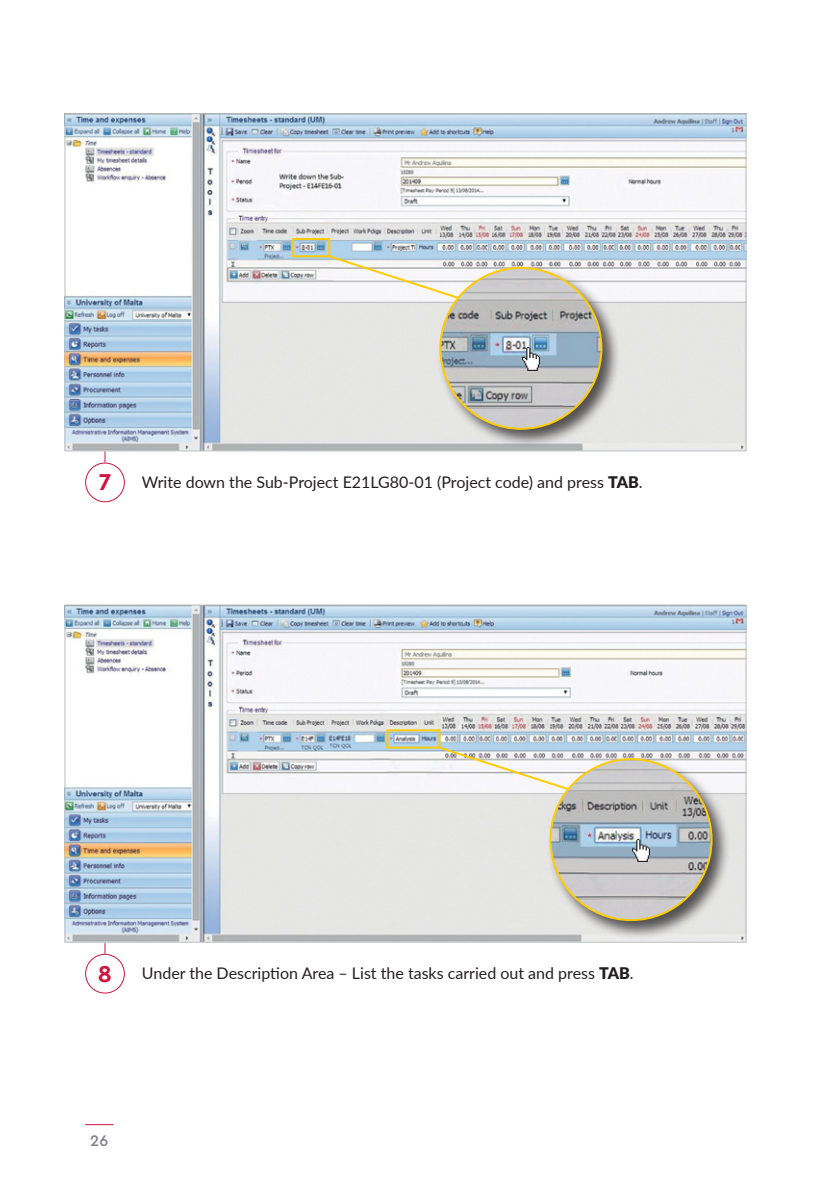
<style>
.page{position:relative;width:840px;height:1191px;background:#fff}
.page>*{position:absolute;margin:0;border:0;box-sizing:border-box;transform-origin:0 0}
.t1{font:700 24px "Cera PRO";color:#cd163f}
.t2{font:16px "Lato";color:#231f20}
.t3{font:500 16px "Cera PRO";color:#808285}
.s1{font-weight:900}
.s2{font-family:"Cera PRO";font-weight:700;font-size:24px;color:#cd163f}
</style>
<div class="page">
<svg style="left:85px;top:1124px;width:28px;height:1px"></svg>
<div style="left:85px;top:462px;width:40px;height:40px;border:1px solid #cd163f;border-radius:50%"></div>
<img style="left:67px;top:115px;width:677px;height:334px">
<div style="left:292px;top:238px;width:38px;height:19px;border:2px solid #ffcb05"></div>
<div style="left:436px;top:264px;width:185px;height:184px;background:#231f20;opacity:.75"></div>
<svg style="left:326px;top:254px;width:275px;height:175px;background:#cccfcd"></svg>
<img style="left:522px;top:348px;width:17px;height:22px">
<div style="left:85px;top:954px;width:40px;height:39px;border:1px solid #cd163f;border-radius:50%"></div>
<svg style="left:104px;top:942px;width:1px;height:12px"></svg>
<img style="left:67px;top:607px;width:677px;height:333px">
<div style="left:386px;top:729px;width:54px;height:19px;border:2px solid #ffcb05"></div>
<div style="left:546px;top:756px;width:185px;height:183px;background:#231f20;opacity:.75"></div>
<svg style="left:436px;top:745px;width:275px;height:175px;background:#cdcfcd"></svg>
<img style="left:632px;top:839px;width:17px;height:22px">
<h1 class="t1" style="left:99px;top:466px;width:14px">7</h1>
<p class="t2" style="left:142px;top:471px;width:502px">Write down the Sub-Project E21LG80-01 (Project code) and press <span class="s1">TAB</span>.</p>
<p class="t2" style="left:98px;top:962px;width:537px"><span class="s2">8</span> Under the Description Area – List the tasks carried out and press <span class="s1">TAB</span>.</p>
<p class="t3" style="left:90px;top:1129px;width:20px">26</p>
</div>
